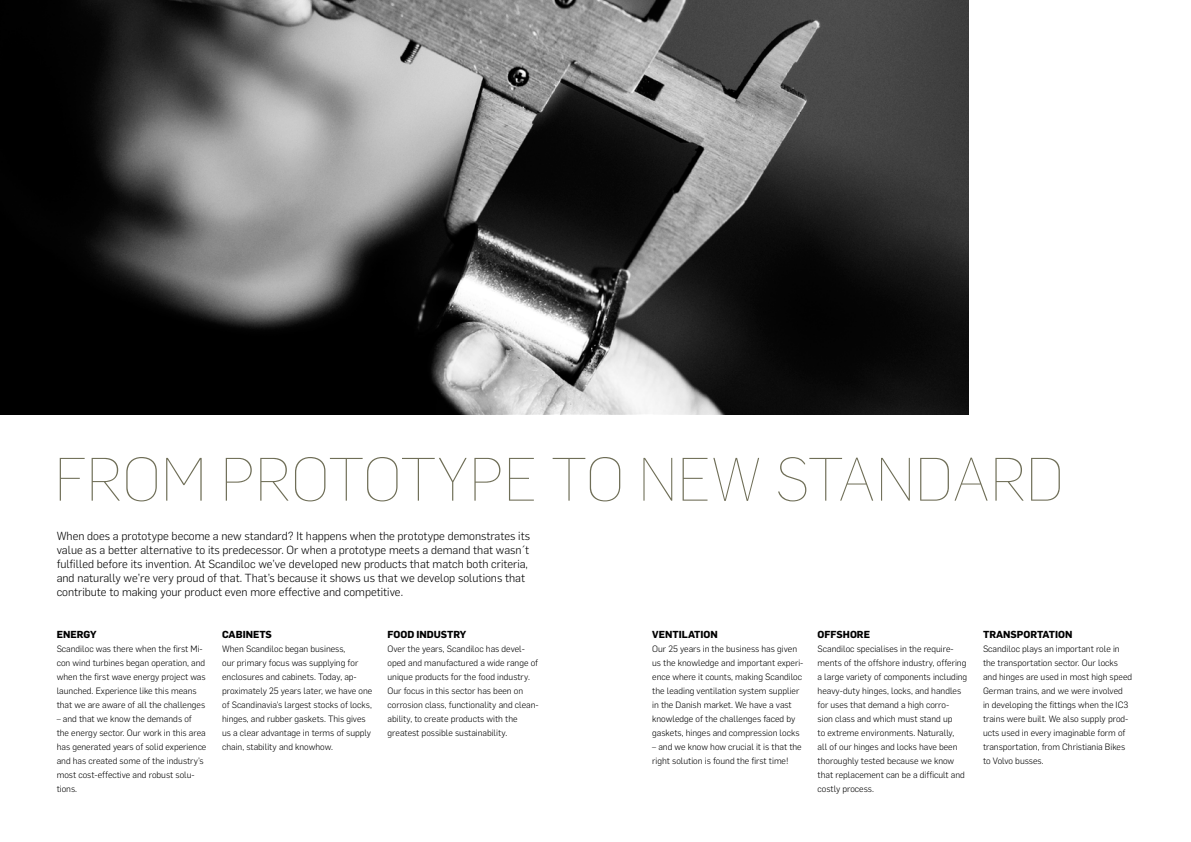
<style>
.page{position:relative;width:1191px;height:842px;background:#fff}
.page>*{position:absolute;margin:0;border:0;box-sizing:border-box;transform-origin:0 0}
.t1{font:100 60px "Flama";color:#6f6e57}
.t2{font:300 11.5px/14px "Flama";color:#000}
.t3{font:700 10px "Flama";color:#000}
.t4{font:300 9px/14px "Flama";color:#000}
</style>
<div class="page">
<img style="left:0;top:0;width:969px;height:414px">
<h1 class="t1" style="left:55px;top:440px;width:1011px">FROM PROTOTYPE TO NEW STANDARD</h1>
<p class="t2" style="left:57px;top:528px;width:475px">When does a prototype become a new standard? It happens when the prototype demonstrates its value as a better alternative to its predecessor. Or when a prototype meets a demand that wasn´t fulfilled before its invention. At Scandiloc we’ve developed new products that match both criteria, and naturally we’re very proud of that. That’s because it shows us that we develop solutions that contribute to making your product even more effective and competitive.</p>
<p class="t3" style="left:57px;top:627px;width:8px">ENERGY</p>
<p class="t4" style="left:57px;top:641px;width:150px">Scandiloc was there when the first Mi&shy;con wind turbines began operation, and when the first wave energy project was launched. Experience like this means that we are aware of all the challenges</p>
<p class="t4" style="left:57px;top:711px;width:151px">– and that we know the demands of the energy sector. Our work in this area has generated years of solid experience and has created some of the industry’s most cost-effective and robust solu&shy;tions.</p>
<p class="t3" style="left:222px;top:627px;width:21px">CABINE</p>
<p class="t3" style="left:259px;top:627px;width:14px">TS</p>
<p class="t4" style="left:222px;top:641px;width:152px">When Scandiloc began business,<br>our primary focus was supplying for enclosures and cabinets. Today, ap&shy;proximately 25 years later, we have one of Scandinavia’s largest stocks of locks, hinges, and rubber gaskets. This gives us a clear advantage in terms of supply chain, stability and knowhow.</p>
<p class="t3" style="left:387px;top:627px;width:8px">FOOD</p>
<p class="t3" style="left:416px;top:627px;width:7px">INDU</p>
<p class="t3" style="left:441px;top:627px;width:20px">STRY</p>
<p class="t4" style="left:387px;top:641px;width:153px">Over the years, Scandiloc has devel&shy;oped and manufactured a wide range of unique products for the food industry.<br>Our focus in this sector has been on corrosion class, functionality and clean&shy;ability, to create products with the greatest possible sustainability.</p>
<p class="t3" style="left:652px;top:627px;width:8px">VEN</p>
<p class="t3" style="left:672px;top:627px;width:35px">TILATION</p>
<p class="t4" style="left:652px;top:641px;width:153px">Our 25 years in the business has given us the knowledge and important experi&shy;ence where it counts, making Scandiloc the leading ventilation system supplier in the Danish market. We have a vast knowledge of the challenges faced by gaskets, hinges and compression locks</p>
<p class="t4" style="left:652px;top:739px;width:151px">– and we know how crucial it is that the right solution is found the first time!</p>
<p class="t3" style="left:817px;top:627px;width:8px">OFF</p>
<p class="t3" style="left:836px;top:627px;width:14px">SHORE</p>
<p class="t4" style="left:817px;top:641px;width:151px">Scandiloc specialises in the require&shy;ments of the offshore industry, offering a large variety of components including heavy-duty hinges, locks, and handles for uses that demand a high corro-<br>sion class and which must stand up<br>to extreme environments. Naturally,<br>all of our hinges and locks have been thoroughly tested because we know that replacement can be a difficult and costly process.</p>
<p class="t3" style="left:983px;top:627px;width:42px">TRANSPOR</p>
<p class="t3" style="left:1037px;top:627px;width:25px">TATION</p>
<p class="t4" style="left:983px;top:641px;width:151px">Scandiloc plays an important role in the transportation sector. Our locks and hinges are used in most high speed German trains, and we were involved<br>in developing the fittings when the IC3 trains were built. We also supply prod&shy;ucts used in every imaginable form of transportation, from Christiania Bikes to Volvo busses.</p>
</div>
